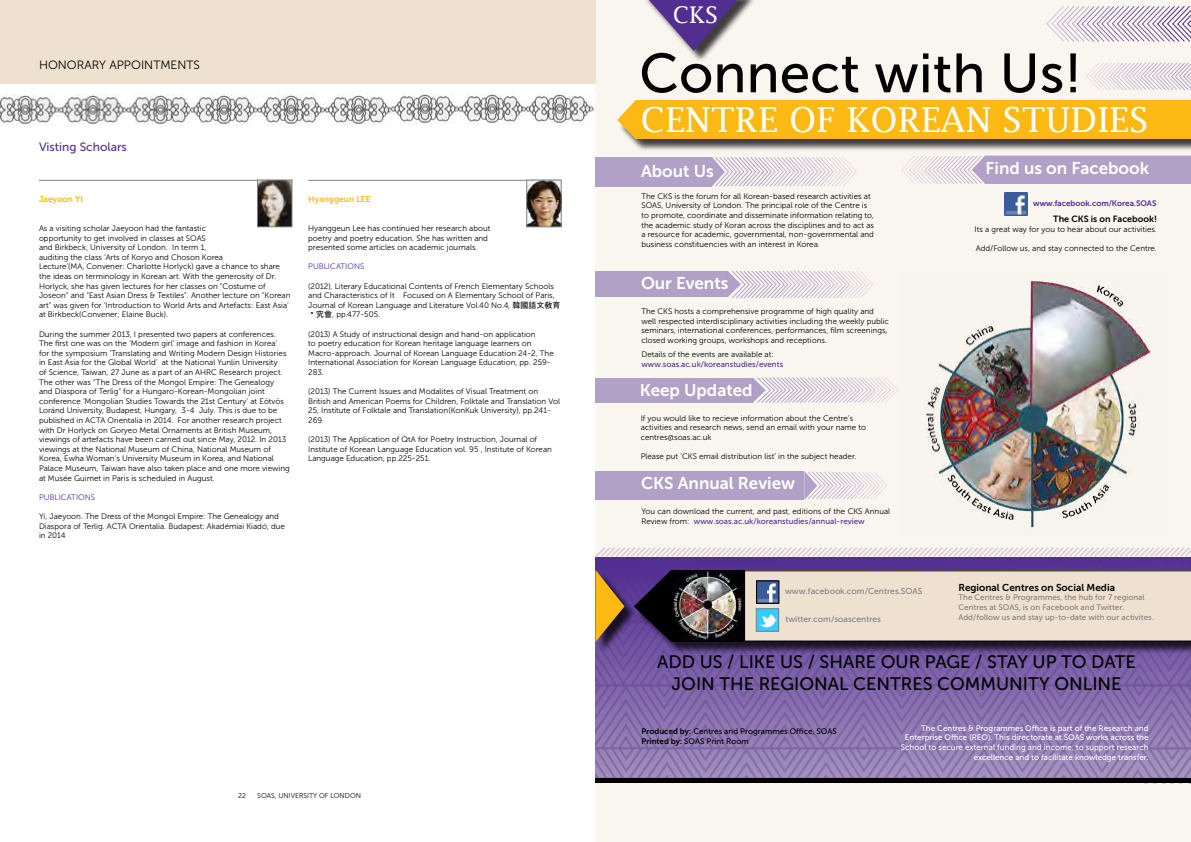
<style>
.page{position:relative;width:1191px;height:842px;background:#fff}
.page>*{position:absolute;margin:0;border:0;box-sizing:border-box;transform-origin:0 0}
.t1{font:55px "Museo Sans 500";color:#000}
.t2{font:34.5px "Lucida Fax";color:#fff}
.t3{font:23px "Lucida Fax";color:#fff}
.t4{font:18px/21.6px "Museo Sans 500";color:#000;text-align:center}
.t5{font:17px "Museo Sans 700";color:#fff}
.t6{font:12px "Museo Sans 300";color:#000}
.t7{font:12px "Museo Sans 500";color:#522e91}
.t8{font:10px "Museo Sans 700";color:#000}
.t9{font:9px "Museo Sans 700";color:#000}
.t10{font:8.5px "Museo Sans 500";color:#807f83}
.t11{font:8.5px "Museo Sans 700";color:#fdb913}
.t12{font:8px/9.6px "Museo Sans 300";color:#000}
.t13{font:8px/9.6px "Museo Sans 500";color:#fff;text-align:right}
.t14{font:8px/9.6px "Museo Sans 500";color:#807f83}
.t15{font:8px "Museo Sans 500";color:#522e91}
.t16{font:8px/9.6px "Museo Sans 500";color:#000}
.t17{font:8px "Museo Sans 700";color:#522e91}
.t18{font:8px "Museo Sans 300";color:#522e91}
.t19{font:7px "Museo Sans 300";color:#000}
.s1{font-family:"MS Gothic"}
.s2{font-family:"Museo Sans 300";color:#000}
.s3{font-family:"Museo Sans 700"}
</style>
<div class="page">
<div style="left:0;top:0;width:595px;height:84px;background:#efe1cf"></div>
<div style="left:595px;top:0;width:596px;height:842px;background:#f9f5ef"></div>
<div style="left:595px;top:157px;width:117px;height:30px;background:#b2a1c7"></div>
<div style="left:595px;top:271px;width:133px;height:26px;background:#b2a1c7"></div>
<div style="left:595px;top:378px;width:157px;height:25px;background:#b2a1c7"></div>
<img style="left:1004px;top:193px;width:23px;height:22px">
<div style="left:619px;top:102px;width:572px;height:49px;background:#000;opacity:.75"></div>
<div style="left:635px;top:101px;width:556px;height:38px;background:#fdb913"></div>
<svg style="left:617px;top:101px;width:18px;height:38px"></svg>
<svg style="left:712px;top:157px;width:145px;height:30px"></svg>
<svg style="left:728px;top:270px;width:145px;height:29px"></svg>
<svg style="left:753px;top:377px;width:146px;height:26px"></svg>
<div style="left:595px;top:471px;width:209px;height:29px;background:#b2a1c7"></div>
<svg style="left:901px;top:155px;width:290px;height:29px"></svg>
<svg style="left:1086px;top:62px;width:105px;height:28px"></svg>
<svg style="left:1046px;top:6px;width:145px;height:36px"></svg>
<div style="left:643px;top:0;width:114px;height:63px;background:#000;opacity:.75"></div>
<svg style="left:649px;top:0;width:88px;height:51px"></svg>
<svg style="left:804px;top:471px;width:84px;height:29px"></svg>
<svg style="left:596px;top:559px;width:595px;height:219px;background:#8269a9"></svg>
<div style="left:635px;top:571px;width:556px;height:83px;background:#000;opacity:.75"></div>
<svg style="left:634px;top:570px;width:557px;height:72px;background:#d6c9bc"></svg>
<img style="left:673px;top:572px;width:70px;height:67px">
<div style="left:671px;top:570px;width:74px;height:71px;border:1px solid #000"></div>
<img style="left:758px;top:583px;width:19px;height:18px">
<img style="left:758px;top:610px;width:19px;height:19px">
<div style="left:756px;top:608px;width:23px;height:23px;border:1px solid #807f83"></div>
<svg style="left:595px;top:547px;width:596px;height:12px"></svg>
<div style="left:595px;top:778px;width:596px;height:5px;background:#000"></div>
<div style="left:597px;top:572px;width:39px;height:81px;background:#000;opacity:.75"></div>
<svg style="left:595px;top:570px;width:29px;height:72px;background:#a07240"></svg>
<img style="left:926px;top:280px;width:225px;height:248px">
<hr style="left:39px;top:180px;width:253px;height:1px;background:#807f83">
<img style="left:259px;top:182px;width:31px;height:43px">
<div style="left:257px;top:180px;width:35px;height:47px;border:1px solid #807f83"></div>
<hr style="left:308px;top:180px;width:253px;height:1px;background:#807f83">
<img style="left:528px;top:182px;width:31px;height:43px">
<div style="left:526px;top:180px;width:35px;height:47px;border:1px solid #807f83"></div>
<img style="left:0;top:93px;width:191px;height:32px">
<img style="left:191px;top:93px;width:200px;height:32px">
<img style="left:391px;top:93px;width:203px;height:32px">
<h3 class="t6" style="left:39px;top:58px;width:162px">HONORARY APPOINTMENTS</h3>
<h3 class="t7" style="left:39px;top:140px;width:89px">Visting Scholars</h3>
<p class="t11" style="left:39px;top:195px;width:44px">Jaeyoon Yi</p>
<p class="t12" style="left:39px;top:224px;width:253px">As a visiting scholar Jaeyoon had the fantastic<br>opportunity to get involved in classes at SOAS<br>and Birkbeck, University of London. In term 1,<br>auditing the class ‘Arts of Koryo and Choson Korea<br>Lecture’(MA, Convener: Charlotte Horlyck) gave a chance to share the ideas on terminology in Korean art. With the generosity of Dr.<br>Horlyck, she has given lectures for her classes on “Costume of Joseon” and “East Asian Dress &amp; Textiles”. Another lecture on “Korean art” was given for ‘Introduction to World Arts and Artefacts: East Asia’ at Birkbeck(Convener; Elaine Buck).</p>
<p class="t12" style="left:39px;top:329px;width:252px">During the summer 2013, I presented two papers at conferences.<br>The first one was on the ‘Modern girl’ image and fashion in Korea’<br>for the symposium ‘Translating and Writing Modern Design Histories in East Asia for the Global World’ at the National Yunlin University<br>of Science, Taiwan, 27 June as a part of an AHRC Research project.<br>The other was “The Dress of the Mongol Empire: The Genealogy<br>and Diaspora of Terlig” for a Hungaro-Korean-Mongolian joint conference ‘Mongolian Studies Towards the 21st Century’ at Eötvös Loránd University, Budapest, Hungary, 3-4 July. This is due to be published in ACTA Orientalia in 2014. For another research project with Dr Horlyck on Goryeo Metal Ornaments at British Museum, viewings of artefacts have been carried out since May, 2012. In 2013 viewings at the National Museum of China, National Museum of Korea, Ewha Woman’s University Museum in Korea, and National Palace Museum, Taiwan have also taken place and one more viewing at Musée Guimet in Paris is scheduled in August.</p>
<p class="t18" style="left:39px;top:493px;width:58px">PUBLICATIONS</p>
<p class="t12" style="left:39px;top:512px;width:247px">Yi, Jaeyoon. The Dress of the Mongol Empire: The Genealogy and<br>Diaspora of Terlig. ACTA Orientalia. Budapest: Akadémiai Kiadó, due in 2014</p>
<p class="t11" style="left:308px;top:195px;width:58px">Hyanggeun Lee</p>
<p class="t12" style="left:308px;top:224px;width:184px">Hyanggeun Lee has continued her research about poetry and poetry education. She has written and presented some articles on academic journals.</p>
<p class="t18" style="left:308px;top:262px;width:58px">PUBLICATIONS</p>
<p class="t12" style="left:308px;top:281px;width:254px">(2012), Literary Educational Contents of French Elementary Schools and Characteristics of It － Focused on A Elementary School of Paris, Journal of Korean Language and Literature Vol.40 No.4, <span class="s1">韓國語文敎育硏究會</span>, pp.477-505.</p>
<p class="t12" style="left:308px;top:329px;width:247px">(2013) A Study of instructional design and hand-on application<br>to poetry education for Korean heritage language learners on Macro-approach. Journal of Korean Language Education 24-2, The International Association for Korean Language Education, pp. 259- 283.</p>
<p class="t12" style="left:308px;top:387px;width:253px">(2013) The Current Issues and Modalites of Visual Treatment on British and American Poems for Children, Folktale and Translation Vol 25, Institute of Folktale and Translation(KonKuk University), pp.241- 269</p>
<p class="t12" style="left:308px;top:435px;width:245px">(2013) The Application of QtA for Poetry Instruction, Journal of<br>Institute of Korean Language Education vol. 95 , Institute of Korean<br>Language Education, pp.225-251.</p>
<p class="t19" style="left:238px;top:791px;width:9px">22</p>
<p class="t19" style="left:257px;top:791px;width:105px">SOAS, UNIVERSITY OF LONDON</p>
<h3 class="t3" style="left:673px;top:1px;width:46px">CKS</h3>
<h1 class="t1" style="left:639px;top:43px;width:444px">Connect with Us!</h1>
<h2 class="t2" style="left:640px;top:99px;width:509px">CENTRE OF KOREAN STUDIES</h2>
<h3 class="t5" style="left:641px;top:162px;width:74px">About Us</h3>
<h3 class="t5" style="left:985px;top:159px;width:165px">Find us on Facebook</h3>
<p class="t12" style="left:641px;top:191px;width:234px">The CKS is the forum for all Korean-based research activities at SOAS, University of London. The principal role of the Centre is to promote, coordinate and disseminate information relating to, the academic study of Koran across the disciplines and to act as a resource for academic, governmental, non-governmental and business constituencies with an interest in Korea.</p>
<h3 class="t5" style="left:641px;top:273px;width:89px">Our Events</h3>
<p class="t12" style="left:641px;top:306px;width:249px">The CKS hosts a comprehensive programme of high quality and well respected interdisciplinary activities including the weekly public seminars, international conferences, performances, film screenings, closed working groups, workshops and receptions.</p>
<p class="t12" style="left:641px;top:350px;width:134px">Details of the events are available at:</p>
<p class="t15" style="left:641px;top:360px;width:143px">www.soas.ac.uk/koreanstudies/events</p>
<h3 class="t5" style="left:640px;top:381px;width:114px">Keep Updated</h3>
<p class="t12" style="left:640px;top:413px;width:227px">If you would like to recieve information about the Centre’s activities and research news, send an email with your name to centres@soas.ac.uk</p>
<p class="t12" style="left:640px;top:451px;width:217px">Please put ‘CKS email distribution list’ in the subject header.</p>
<h3 class="t5" style="left:641px;top:474px;width:156px">CKS Annual Review</h3>
<p class="t12" style="left:641px;top:507px;width:250px">You can download the current, and past, editions of the CKS Annual</p>
<p class="t15" style="left:641px;top:517px;width:225px"><span class="s2">Review from:</span> www.soas.ac.uk/koreanstudies/annual-review</p>
<p class="t17" style="left:1033px;top:199px;width:125px">www.facebook.com/Korea.SOAS</p>
<p class="t9" style="left:1053px;top:214px;width:105px">The CKS is on Facebook!</p>
<p class="t12" style="left:974px;top:224px;width:184px">Its a great way for you to hear about our activities.</p>
<p class="t12" style="left:976px;top:244px;width:183px">Add/Follow us, and stay connected to the Centre.</p>
<p class="t8" style="left:958px;top:582px;width:158px">Regional Centres on Social Media</p>
<p class="t14" style="left:958px;top:593px;width:197px">The Centres &amp; Programmes, the hub for 7 regional<br>Centres at SOAS, is on Facebook and Twitter.<br>Add/follow us and stay up-to-date with our activites.</p>
<h3 class="t4" style="left:657px;top:651px;width:480px">ADD US / LIKE US / SHARE OUR PAGE / STAY UP TO DATE<br>JOIN THE REGIONAL CENTRES COMMUNITY ONLINE</h3>
<p class="t16" style="left:641px;top:727px;width:197px"><span class="s3">Produced by:</span> Centres and Programmes Office, SOAS<br><span class="s3">Printed by:</span> SOAS Print Room</p>
<p class="t13" style="left:900px;top:723px;width:249px">The Centres &amp; Programmes Office is part of the Research and Enterprise Office (REO). This directorate at SOAS works across the School to secure external funding and income, to support research excellence and to facilitate knowledge transfer.</p>
<p class="t10" style="left:785px;top:586px;width:139px">www.facebook.com/Centres.SOAS</p>
<p class="t10" style="left:785px;top:615px;width:97px">twitter.com/soascentres</p>
</div>
